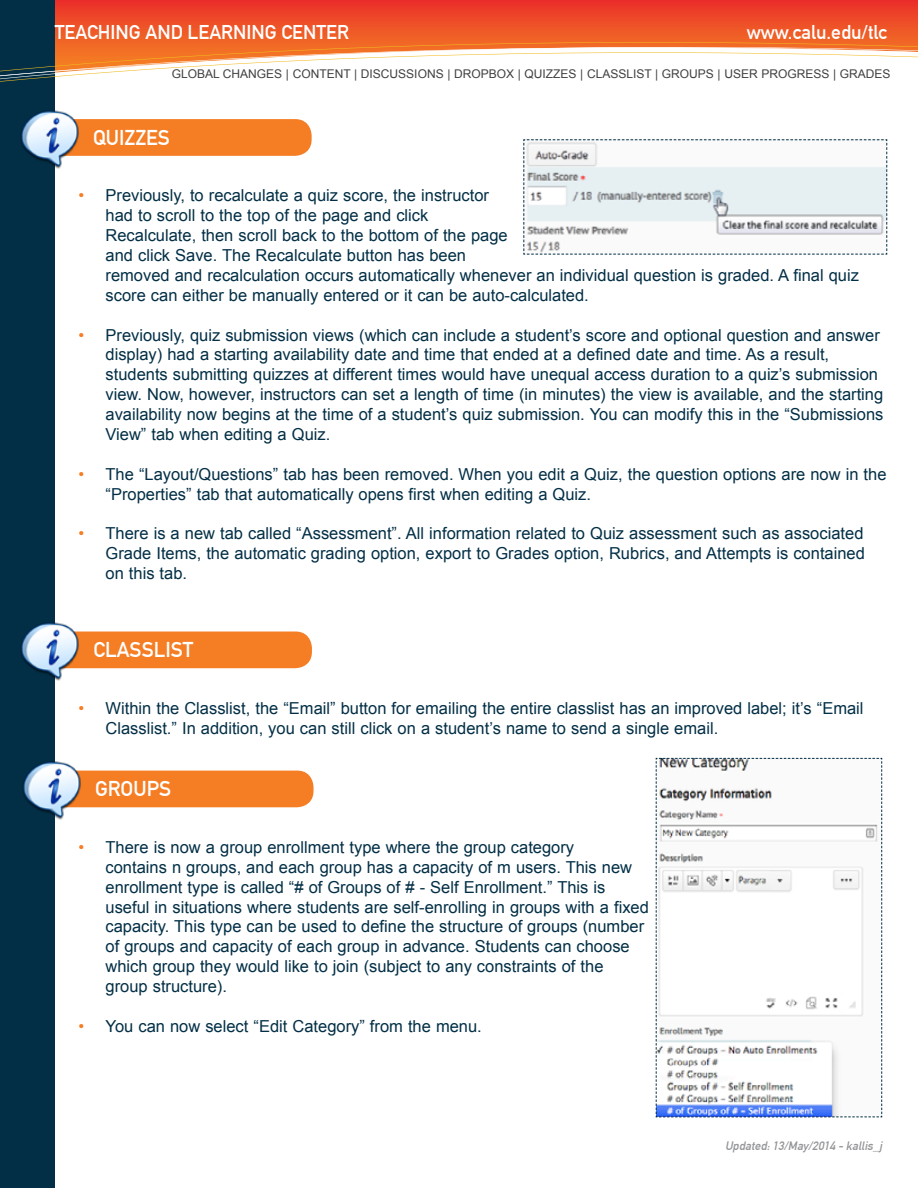
<style>
.page{position:relative;width:918px;height:1188px;background:#fff}
.page>*{position:absolute;margin:0;border:0;box-sizing:border-box;transform-origin:0 0}
.t1{font:21px "DIN Mittelschrift Std";color:#fff}
.t2{font:19.5px "DIN Mittelschrift Std";color:#fff}
.t3{font:16.5px/20px "Arial";color:#032f46}
.t4{font:12px "Arial";color:#414042}
.t5{font:italic 12px "DIN Mittelschrift Std";color:#939598}
.s1{color:#f57d23}
</style>
<div class="page">
<svg style="left:55px;top:0;width:863px;height:42px;background:#ed4a28"></svg>
<div style="left:0;top:0;width:55px;height:1188px;background:#032f46"></div>
<svg style="left:0;top:42px;width:918px;height:40px"></svg>
<div style="left:45px;top:119px;width:267px;height:37px;background:#f57d23;border-radius:16px"></div>
<img style="left:20px;top:110px;width:62px;height:59px">
<div style="left:45px;top:632px;width:267px;height:36px;background:#f57d23;border-radius:16px"></div>
<img style="left:20px;top:622px;width:62px;height:59px">
<svg style="left:523px;top:139px;width:365px;height:116px"></svg>
<div style="left:46px;top:771px;width:268px;height:36px;background:#f57d23;border-radius:16px"></div>
<img style="left:22px;top:761px;width:62px;height:59px">
<svg style="left:655px;top:758px;width:228px;height:360px"></svg>
<p class="t2" style="left:55px;top:21px;width:296px">TEACHING AND LEARNING CENTER</p>
<p class="t2" style="left:747px;top:21px;width:142px">www.calu.edu/tlc</p>
<p class="t4" style="left:172px;top:66px;width:720px">GLOBAL CHANGES | CONTENT | DISCUSSIONS | DROPBOX | QUIZZES | CLASSLIST | GROUPS | USER PROGRESS | GRADES</p>
<p class="t1" style="left:93px;top:125px;width:78px">QUIZZES</p>
<p class="t3" style="left:106px;top:186px;width:755px;text-indent:-27px"><span class="s1">•</span> Previously, to recalculate a quiz score, the instructor<br>had to scroll to the top of the page and click<br>Recalculate, then scroll back to the bottom of the page<br>and click Save. The Recalculate button has been<br>removed and recalculation occurs automatically whenever an individual question is graded. A final quiz score can either be manually entered or it can be auto-calculated.</p>
<p class="t3" style="left:106px;top:325px;width:779px;text-indent:-27px"><span class="s1">•</span> Previously, quiz submission views (which can include a student’s score and optional question and answer display) had a starting availability date and time that ended at a defined date and time. As a result, students submitting quizzes at different times would have unequal access duration to a quiz’s submission view. Now, however, instructors can set a length of time (in minutes) the view is available, and the starting availability now begins at the time of a student’s quiz submission. You can modify this in the “Submissions View” tab when editing a Quiz.</p>
<p class="t3" style="left:106px;top:464px;width:783px;text-indent:-27px"><span class="s1">•</span> The “Layout/Questions” tab has been removed. When you edit a Quiz, the question options are now in the “Properties” tab that automatically opens first when editing a Quiz.</p>
<p class="t3" style="left:106px;top:524px;width:761px;text-align:justify;text-indent:-27px"><span class="s1">•</span> There is a new tab called “Assessment”. All information related to Quiz assessment such as associated Grade Items, the automatic grading option, export to Grades option, Rubrics, and Attempts is contained on this tab.</p>
<p class="t1" style="left:93px;top:637px;width:101px">CLASSLIST</p>
<p class="t3" style="left:106px;top:698px;width:760px;text-indent:-27px"><span class="s1">•</span> Within the Classlist, the “Email” button for emailing the entire classlist has an improved label; it’s “Email<br>Classlist.” In addition, you can still click on a student’s name to send a single email.</p>
<p class="t1" style="left:95px;top:777px;width:78px">GROUPS</p>
<p class="t3" style="left:106px;top:837px;width:545px;text-indent:-27px"><span class="s1">•</span> There is now a group enrollment type where the group category<br>contains n groups, and each group has a capacity of m users. This new enrollment type is called “# of Groups of # - Self Enrollment.” This is useful in situations where students are self-enrolling in groups with a fixed capacity. This type can be used to define the structure of groups (number of groups and capacity of each group in advance. Students can choose which group they would like to join (subject to any constraints of the group structure).</p>
<p class="t3" style="left:79px;top:1016px;width:405px"><span class="s1">•</span> You can now select “Edit Category” from the menu.</p>
<p class="t5" style="left:725px;top:1138px;width:159px">Updated:13/May/2014 -kallis_j</p>
</div>
